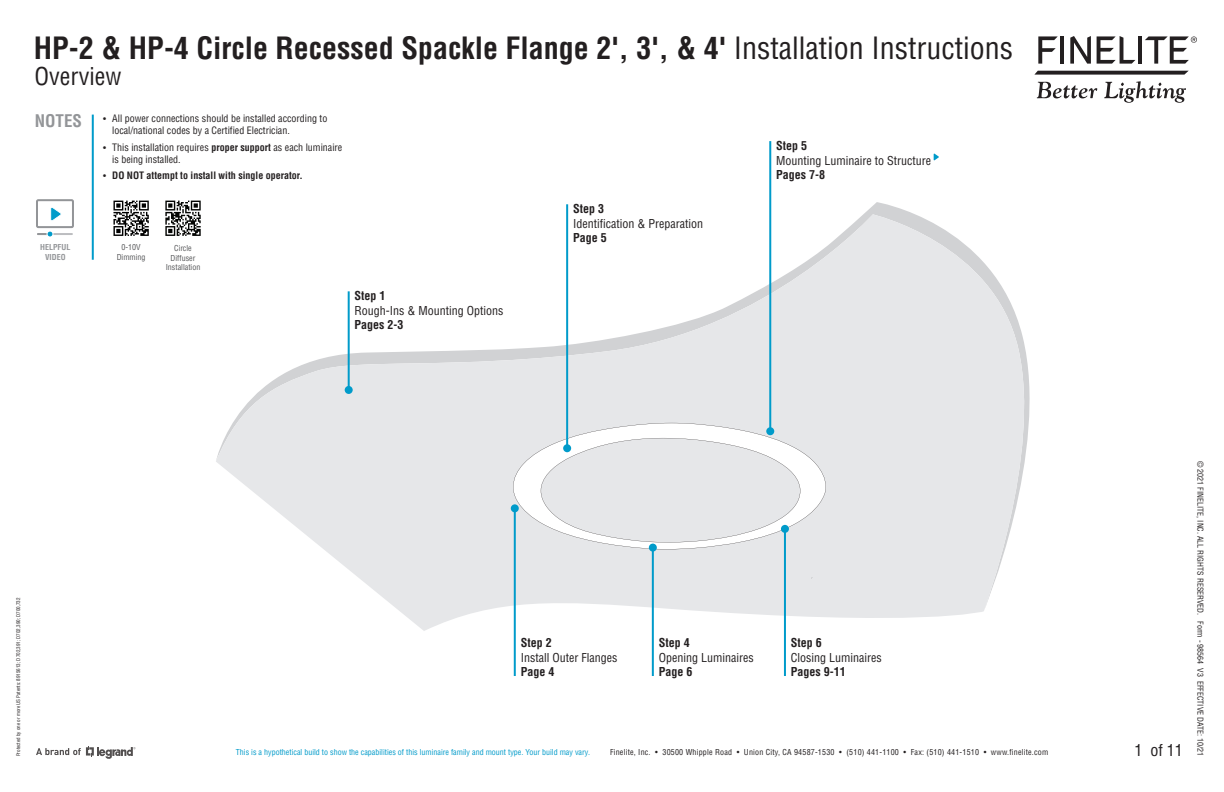
<style>
.page{position:relative;width:1224px;height:792px;background:#fff}
.page>*{position:absolute;margin:0;border:0;box-sizing:border-box;transform-origin:0 0}
.t1{font:700 condensed 30px "Helvetica";color:#231f20}
.t2{font:condensed 24px "Helvetica";color:#231f20}
.t3{font:700 condensed 17px "Helvetica";color:#939598}
.t4{font:condensed 16px "Helvetica";color:#231f20}
.t5{font:condensed 12px "Helvetica";color:#231f20}
.t6{font:700 condensed 12px "Helvetica";color:#231f20}
.t7{font:condensed 10px/12px "Helvetica";color:#231f20}
.t8{font:700 condensed 10px "Helvetica";color:#231f20}
.t9{font:condensed 8px "Helvetica";letter-spacing:.025em;color:#231f20}
.t10{font:condensed 8px "Helvetica";color:#009bca}
.t11{font:condensed 8px "Helvetica";color:#231f20}
.t12{font:condensed 8px/9.6px "Helvetica";color:#57585a;text-align:center}
.t13{font:700 condensed 8px/9.6px "Helvetica";color:#939598;text-align:center}
.t14{font:condensed 5px "Helvetica";color:#231f20}
.s1{font-weight:400}
.s2{font-size:9px}
.s3{font-weight:700}
.s4{font-weight:400;font-size:9px}
</style>
<div class="page">
<svg style="left:1034px;top:71px;width:155px;height:4px"></svg>
<svg style="left:1038px;top:36px;width:20px;height:28px"></svg>
<hr style="left:1060px;top:36px;width:4px;height:28px;background:#231f20">
<svg style="left:1070px;top:36px;width:21px;height:28px"></svg>
<svg style="left:1097px;top:36px;width:38px;height:28px"></svg>
<hr style="left:1138px;top:36px;width:4px;height:28px;background:#231f20">
<svg style="left:1145px;top:36px;width:52px;height:28px"></svg>
<svg style="left:1037px;top:82px;width:60px;height:16px"></svg>
<svg style="left:1104px;top:81px;width:82px;height:22px"></svg>
<hr style="left:92px;top:115px;width:2px;height:145px;background:#009bca">
<div style="left:36px;top:199px;width:38px;height:29px;border:2px solid #939598"></div>
<svg style="left:50px;top:207px;width:11px;height:14px"></svg>
<hr style="left:38px;top:233px;width:34px;height:2px;background:#bcbdc0">
<svg style="left:38px;top:233px;width:13px;height:3px"></svg>
<div style="left:47px;top:231px;width:6px;height:7px;border:1px solid #fff;border-radius:50%"></div>
<svg style="left:113px;top:200px;width:36px;height:1px"></svg>
<svg style="left:113px;top:201px;width:36px;height:35px"></svg>
<svg style="left:216px;top:214px;width:814px;height:417px;fill:#e6e7e9"></svg>
<svg style="left:513px;top:422px;width:316px;height:128px"></svg>
<svg style="left:513px;top:423px;width:313px;height:126px;fill:#e6e7e9"></svg>
<hr style="left:348px;top:291px;width:2px;height:99px;background:#009bca">
<div style="left:345px;top:386px;width:8px;height:8px;background:#009bca;border-radius:50%"></div>
<hr style="left:566px;top:204px;width:2px;height:244px;background:#009bca">
<div style="left:563px;top:444px;width:8px;height:8px;background:#009bca;border-radius:50%"></div>
<hr style="left:769px;top:141px;width:2px;height:290px;background:#009bca">
<div style="left:766px;top:427px;width:8px;height:8px;background:#009bca;border-radius:50%"></div>
<hr style="left:514px;top:508px;width:2px;height:168px;background:#009bca">
<div style="left:511px;top:504px;width:8px;height:8px;background:#009bca;border-radius:50%"></div>
<hr style="left:652px;top:548px;width:2px;height:128px;background:#009bca">
<div style="left:649px;top:544px;width:8px;height:8px;background:#009bca;border-radius:50%"></div>
<hr style="left:784px;top:529px;width:2px;height:147px;background:#009bca">
<div style="left:781px;top:525px;width:8px;height:8px;background:#009bca;border-radius:50%"></div>
<svg style="left:934px;top:154px;width:5px;height:6px"></svg>
<svg style="left:165px;top:200px;width:36px;height:1px"></svg>
<svg style="left:165px;top:201px;width:36px;height:35px"></svg>
<svg style="left:36px;top:747px;width:100px;height:12px"></svg>
<h1 class="t1" style="left:34px;top:29px;width:981px">HP-2 &amp; HP-4 Circle Recessed Spackle Flange 2', 3', &amp; 4' <span class="s1">Installation Instructions</span></h1>
<p class="t2" style="left:35px;top:61px;width:89px">Overview</p>
<p class="t7" style="left:112px;top:112px;width:217px;text-indent:-9px"><span class="s2">•</span> All power connections should be installed according to local/national codes by a Certified Electrician.</p>
<p class="t7" style="left:112px;top:141px;width:232px;text-indent:-9px"><span class="s2">•</span> This installation requires <span class="s3">proper support</span> as each luminaire is being installed.</p>
<p class="t8" style="left:103px;top:169px;width:201px"><span class="s4">•</span> DO NOT attempt to install with single operator.</p>
<p class="t3" style="left:35px;top:110px;width:49px">NOTES</p>
<p class="t6" style="left:776px;top:138px;width:33px">Step 5</p>
<p class="t5" style="left:776px;top:153px;width:156px">Mounting Luminaire to Structure</p>
<p class="t6" style="left:776px;top:167px;width:50px">Pages 7-8</p>
<p class="t13" style="left:40px;top:242px;width:32px">HELPFUL<br>VIDEO</p>
<p class="t12" style="left:117px;top:242px;width:30px">0-10V<br>Dimming</p>
<p class="t12" style="left:166px;top:244px;width:36px">Circle<br>Diffuser<br>Installation</p>
<p class="t6" style="left:355px;top:288px;width:33px">Step 1</p>
<p class="t5" style="left:355px;top:303px;width:150px">Rough-Ins &amp; Mounting Options</p>
<p class="t6" style="left:355px;top:317px;width:50px">Pages 2-3</p>
<p class="t6" style="left:573px;top:201px;width:33px">Step 3</p>
<p class="t5" style="left:573px;top:216px;width:131px">Identification &amp; Preparation</p>
<p class="t6" style="left:573px;top:230px;width:35px">Page 5</p>
<p class="t14" style="left:15px;top:756px;width:160px;rotate:-90deg">Protected by one or more US Patents: 8915613; D702,391; D702,390; D700,732</p>
<p class="t6" style="left:521px;top:635px;width:33px">Step 2</p>
<p class="t5" style="left:521px;top:650px;width:98px">Install Outer Flanges</p>
<p class="t6" style="left:521px;top:664px;width:35px">Page 4</p>
<p class="t6" style="left:659px;top:635px;width:33px">Step 4</p>
<p class="t5" style="left:659px;top:650px;width:96px">Opening Luminaires</p>
<p class="t6" style="left:659px;top:664px;width:35px">Page 6</p>
<p class="t6" style="left:791px;top:635px;width:33px">Step 6</p>
<p class="t5" style="left:791px;top:650px;width:92px">Closing Luminaires</p>
<p class="t6" style="left:791px;top:664px;width:56px">Pages 9-11</p>
<p class="t10" style="left:236px;top:747px;width:356px">This is a hypothetical build to show the capabilities of this luminaire family and mount type. Your build may vary.</p>
<p class="t9" style="left:610px;top:747px;width:440px">Finelite, Inc. • 30500 Whipple Road • Union City, CA 94587-1530 • (510) 441-1100 • Fax: (510) 441-1510 • www.finelite.com</p>
<h3 class="t4" style="left:1134px;top:740px;width:50px">1 of 11</h3>
<p class="t11" style="left:1205px;top:461px;width:297px;rotate:90deg">© 2021 FINELITE, INC. ALL RIGHTS RESERVED. Form - 98564 V3 EFFECTIVE DATE: 10/21</p>
</div>
